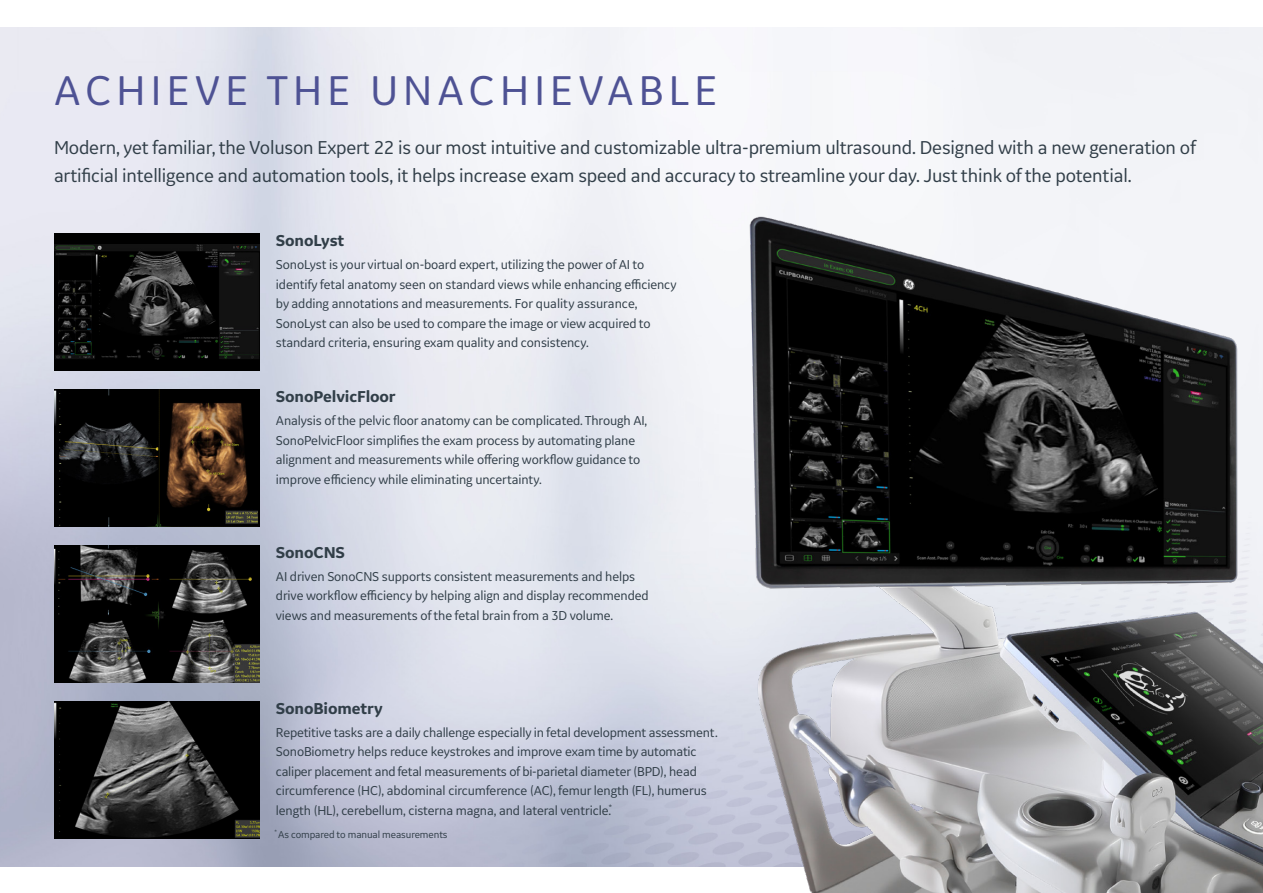
<style>
.page{position:relative;width:1263px;height:893px;background:#fff}
.page>*{position:absolute;margin:0;border:0;box-sizing:border-box;transform-origin:0 0}
.t1{font:43.5px "GE Inspira Sans";letter-spacing:.12em;color:#4e5294}
.t2{font:19.5px/28.5px "GE Inspira Sans";letter-spacing:-.01em;color:#313e48}
.t3{font:700 16.5px "GE Inspira Sans";letter-spacing:-.01em;color:#313e48}
.t4{font:13.5px/19.5px "GE Inspira Sans";letter-spacing:-.01em;color:#313e48}
.t5{font:10.5px "GE Inspira Sans";letter-spacing:-.01em;color:#313e48}
</style>
<div class="page">
<img style="left:0;top:27px;width:1263px;height:839px">
<div style="left:54px;top:234px;width:205px;height:137px;background:#000"></div>
<img style="left:54px;top:244px;width:205px;height:116px">
<img style="left:54px;top:390px;width:204px;height:137px">
<img style="left:54px;top:545px;width:205px;height:138px">
<img style="left:54px;top:701px;width:205px;height:138px">
<img style="left:487px;top:140px;width:776px;height:753px">
<p class="t1" style="left:54px;top:64px;width:665px">ACHIEVE THE UNACHIEVABLE</p>
<p class="t2" style="left:54px;top:132px;width:1143px">Modern, yet familiar, the Voluson Expert 22 is our most intuitive and customizable ultra-premium ultrasound. Designed with a new generation of artificial intelligence and automation tools, it helps increase exam speed and accuracy to streamline your day. Just think of the potential.</p>
<p class="t3" style="left:276px;top:231px;width:70px">SonoLyst</p>
<p class="t4" style="left:276px;top:254px;width:402px">SonoLyst is your virtual on-board expert, utilizing the power of AI to identify fetal anatomy seen on standard views while enhancing efficiency by adding annotations and measurements. For quality assurance, SonoLyst can also be used to compare the image or view acquired to standard criteria, ensuring exam quality and consistency.</p>
<p class="t3" style="left:276px;top:386px;width:121px">SonoPelvicFloor</p>
<p class="t4" style="left:276px;top:410px;width:373px">Analysis of the pelvic floor anatomy can be complicated. Through AI, SonoPelvicFloor simplifies the exam process by automating plane alignment and measurements while offering workflow guidance to improve efficiency while eliminating uncertainty.</p>
<p class="t3" style="left:276px;top:542px;width:71px">SonoCNS</p>
<p class="t4" style="left:276px;top:566px;width:374px">AI driven SonoCNS supports consistent measurements and helps drive workflow efficiency by helping align and display recommended views and measurements of the fetal brain from a 3D volume.</p>
<p class="t3" style="left:276px;top:698px;width:108px">SonoBiometry</p>
<p class="t4" style="left:276px;top:722px;width:443px">Repetitive tasks are a daily challenge especially in fetal development assessment.<br>SonoBiometry helps reduce keystrokes and improve exam time by automatic caliper placement and fetal measurements of bi-parietal diameter (BPD), head circumference (HC), abdominal circumference (AC), femur length (FL), humerus length (HL), cerebellum, cisterna magna, and lateral ventricle.<sup>*</sup></p>
<p class="t5" style="left:274px;top:828px;width:175px"><sup>*</sup> As compared to manual measurements</p>
</div>
